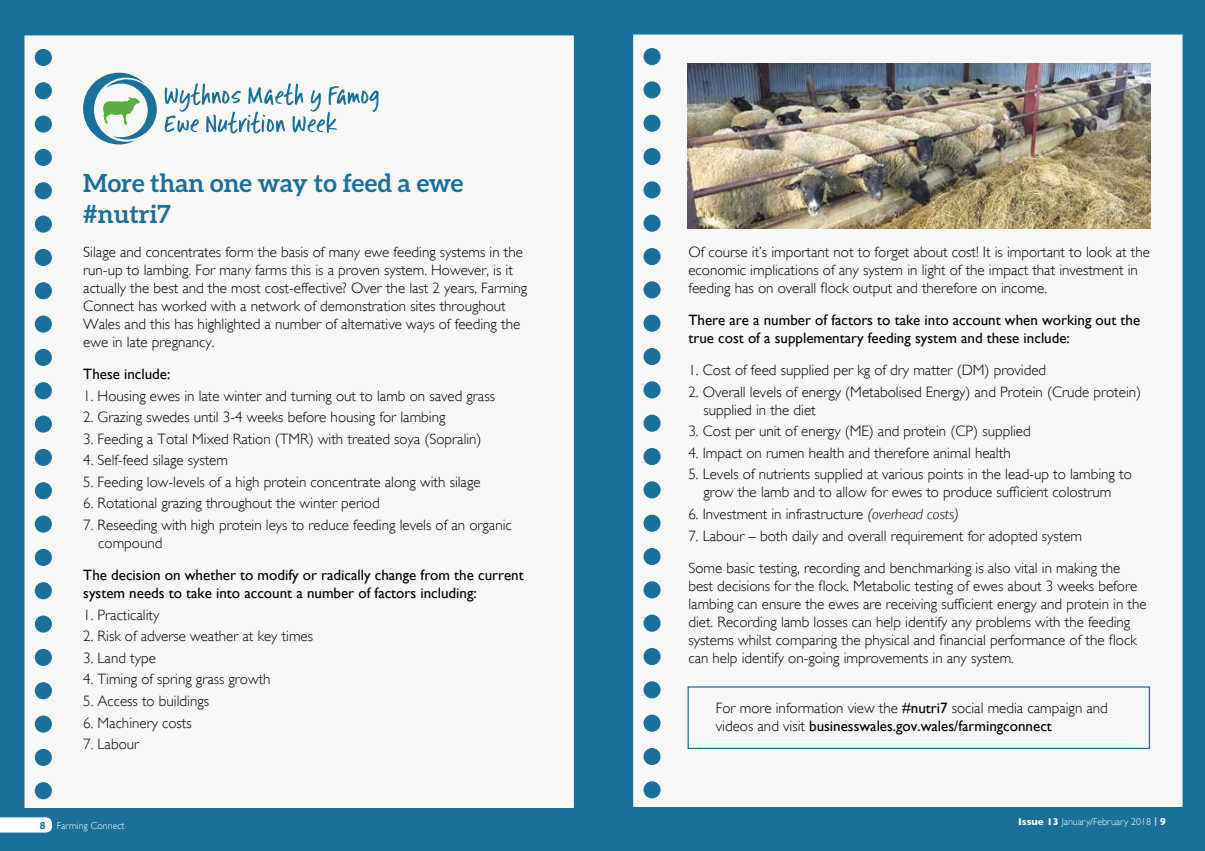
<style>
.page{position:relative;width:1205px;height:851px;background:#fff}
.page>*{position:absolute;margin:0;border:0;box-sizing:border-box;transform-origin:0 0}
.t1{font:700 25px/31.2px "Aleo";color:#19709b}
.t2{font:300 15px/18px "Gill Sans";color:#000}
.t3{font:15px/18px "Gill Sans";color:#000}
.t4{font:300 10px "Gill Sans";color:#fff}
.s1{font-family:"Ubuntu";font-weight:700;color:#19709b}
.s2{font-style:italic}
.s3{font-weight:400}
.s4{font-weight:700}
.s5{font-family:"Calibri";font-weight:400}
.s6{font-family:"Ubuntu";font-weight:700}
</style>
<div class="page">
<div style="left:0;top:0;width:1205px;height:850px;background:#19709b"></div>
<div style="left:25px;top:35px;width:549px;height:772px;background:#f7f7f6"></div>
<svg style="left:32px;top:617px;width:6px;height:2px"></svg>
<svg style="left:165px;top:83px;width:214px;height:51px;background:#c8dae2"></svg>
<svg style="left:83px;top:73px;width:74px;height:71px"></svg>
<svg style="left:0;top:817px;width:52px;height:15px"></svg>
<div style="left:633px;top:35px;width:549px;height:771px;background:#f7f7f6"></div>
<div style="left:687px;top:686px;width:463px;height:63px;border:1px solid #19709b"></div>
<img style="left:687px;top:64px;width:463px;height:165px">
<h1 class="t1" style="left:83px;top:169px;width:381px">More than one way to feed a ewe #nutri7</h1>
<p class="t2" style="left:83px;top:243px;width:445px">Silage and concentrates form the basis of many ewe feeding systems in the run-up to lambing. For many farms this is a proven system. However, is it actually the best and the most cost-effective? Over the last 2 years, Farming Connect has worked with a network of demonstration sites throughout Wales and this has highlighted a number of alternative ways of feeding the ewe in late pregnancy.</p>
<p class="t3" style="left:83px;top:365px;width:89px">These include:</p>
<p class="t2" style="left:83px;top:386px;width:413px">1. Housing ewes in late winter and turning out to lamb on saved grass</p>
<p class="t2" style="left:83px;top:408px;width:364px">2. Grazing swedes until 3-4 weeks before housing for lambing</p>
<p class="t2" style="left:83px;top:429px;width:400px">3. Feeding a Total Mixed Ration (TMR) with treated soya (Sopralin)</p>
<p class="t2" style="left:83px;top:451px;width:146px">4. Self-feed silage system</p>
<p class="t2" style="left:83px;top:472px;width:399px">5. Feeding low-levels of a high protein concentrate along with silage</p>
<p class="t2" style="left:83px;top:494px;width:298px">6. Rotational grazing throughout the winter period</p>
<p class="t2" style="left:98px;top:516px;width:415px;text-indent:-15px">7. Reseeding with high protein leys to reduce feeding levels of an organic compound</p>
<p class="t3" style="left:83px;top:566px;width:442px">The decision on whether to modify or radically change from the current system needs to take into account a number of factors including:</p>
<p class="t2" style="left:83px;top:605px;width:78px">1. Practicality</p>
<p class="t2" style="left:83px;top:627px;width:231px">2. Risk of adverse weather at key times</p>
<p class="t2" style="left:83px;top:648px;width:74px">3. Land type</p>
<p class="t2" style="left:83px;top:670px;width:189px">4. Timing of spring grass growth</p>
<p class="t2" style="left:83px;top:691px;width:127px">5. Access to buildings</p>
<p class="t2" style="left:83px;top:713px;width:110px">6. Machinery costs</p>
<p class="t2" style="left:83px;top:735px;width:57px">7. Labour</p>
<p class="t4" style="left:40px;top:819px;width:86px"><span class="s1">8</span> Farming Connect</p>
<p class="t2" style="left:688px;top:243px;width:463px">Of course it’s important not to forget about cost! It is important to look at the economic implications of any system in light of the impact that investment in feeding has on overall flock output and therefore on income.</p>
<p class="t3" style="left:688px;top:311px;width:453px">There are a number of factors to take into account when working out the true cost of a supplementary feeding system and these include:</p>
<p class="t2" style="left:688px;top:361px;width:359px">1. Cost of feed supplied per kg of dry matter (DM) provided</p>
<p class="t2" style="left:703px;top:383px;width:439px;text-indent:-15px">2. Overall levels of energy (Metabolised Energy) and Protein (Crude protein) supplied in the diet</p>
<p class="t2" style="left:688px;top:422px;width:344px">3. Cost per unit of energy (ME) and protein (CP) supplied</p>
<p class="t2" style="left:688px;top:444px;width:324px">4. Impact on rumen health and therefore animal health</p>
<p class="t2" style="left:688px;top:465px;width:445px;text-align:center">5. Levels of nutrients supplied at various points in the lead-up to lambing to grow the lamb and to allow for ewes to produce sufficient colostrum</p>
<p class="t2" style="left:688px;top:505px;width:272px">6. Investment in infrastructure <span class="s2">(overhead costs)</span></p>
<p class="t2" style="left:688px;top:519px;width:433px;line-height:32.1px">7. Labour – both daily and overall requirement for adopted system<br>Some basic testing, recording and benchmarking is also vital in making the</p>
<p class="t2" style="left:688px;top:576px;width:460px">best decisions for the flock. Metabolic testing of ewes about 3 weeks before lambing can ensure the ewes are receiving sufficient energy and protein in the diet. Recording lamb losses can help identify any problems with the feeding systems whilst comparing the physical and financial performance of the flock can help identify on-going improvements in any system.</p>
<p class="t2" style="left:716px;top:699px;width:393px">For more information view the <span class="s3">#nutri7</span> social media campaign and videos and visit <span class="s3">businesswales.gov.wales/farmingconnect</span></p>
<p class="t4" style="left:1018px;top:815px;width:149px"><span class="s4">Issue 13</span> January/February 2018 <span class="s5">|</span> <span class="s6">9</span></p>
</div>
